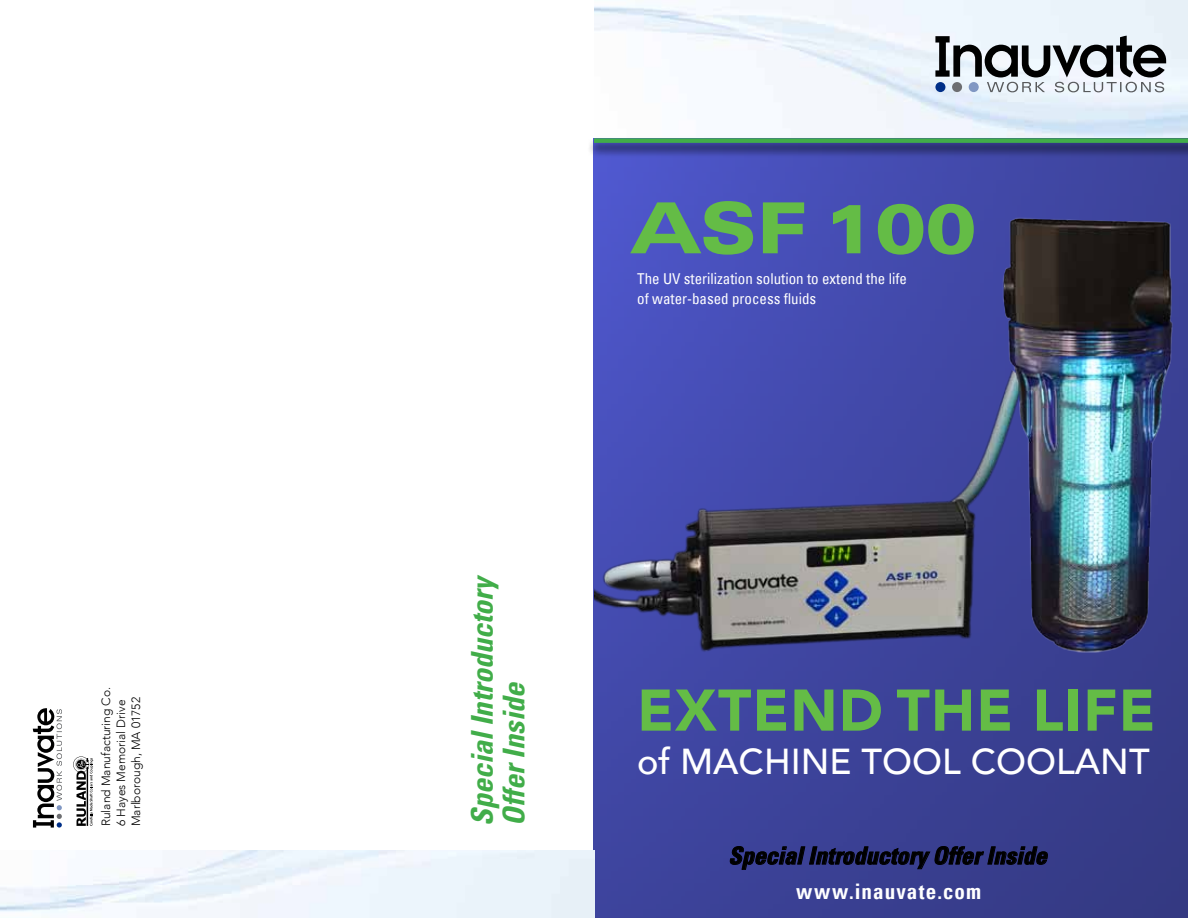
<style>
.page{position:relative;width:1188px;height:918px;background:#fff}
.page>*{position:absolute;margin:0;border:0;box-sizing:border-box;transform-origin:0 0}
.t1{font:900 expanded 70.5px "Univers";color:#64bc46}
.t2{font:900 58.05px "Avenir";letter-spacing:.02em;color:#64bc46}
.t3{font:500 36px "Avenir";color:#fff}
.t4{font:italic 700 condensed 30px/31.5px "Univers";color:#41ad49}
.t5{font:italic 700 condensed 24px "Univers";color:#000}
.t6{font:700 condensed 21px "Univers";letter-spacing:.055em;color:#fff}
.t7{font:condensed 15px/19.5px "Univers";color:#fff}
.t8{font:300 12px/15px "Avenir";color:#000}
.s1{font-size:69px}
</style>
<div class="page">
<img style="left:594px;top:158px;width:594px;height:760px">
<svg style="left:935px;top:35px;width:231px;height:57px"></svg>
<div style="left:952px;top:82px;width:10px;height:10px;background:#6d6e71;border-radius:50%"></div>
<div style="left:935px;top:82px;width:10px;height:10px;background:#002f87;border-radius:50%"></div>
<div style="left:586px;top:137px;width:602px;height:21px;background:#000;opacity:.75"></div>
<div style="left:594px;top:138px;width:594px;height:5px;background:#41ad49"></div>
<img style="left:594px;top:168px;width:594px;height:490px">
<svg style="left:730px;top:846px;width:318px;height:24px;background:#2c3070"></svg>
<svg style="left:73px;top:756px;width:20px;height:70px"></svg>
<svg style="left:33px;top:708px;width:29px;height:120px"></svg>
<p class="t8" style="left:99px;top:826px;width:141px;rotate:-90deg">Ruland Manufacturing Co.<br>6 Hayes Memorial Drive<br>Marlborough, MA 01752</p>
<h1 class="t1" style="left:629px;top:187px;width:349px">ASF <span class="s1">100</span></h1>
<p class="t7" style="left:637px;top:269px;width:271px">The UV sterilization solution to extend the life of water-based process fluids</p>
<h3 class="t4" style="left:466px;top:826px;width:253px;rotate:-90deg">Special Introductory<br>Offer Inside</h3>
<h2 class="t2" style="left:637px;top:661px;width:512px">EXTEND THE LIFE</h2>
<h3 class="t3" style="left:637px;top:730px;width:513px">OF MACHINE TOOL COOLANT</h3>
<h3 class="t5" style="left:728px;top:841px;width:320px">Special Introductory Offer Inside</h3>
<h3 class="t6" style="left:796px;top:879px;width:187px">www.inauvate.com</h3>
</div>
